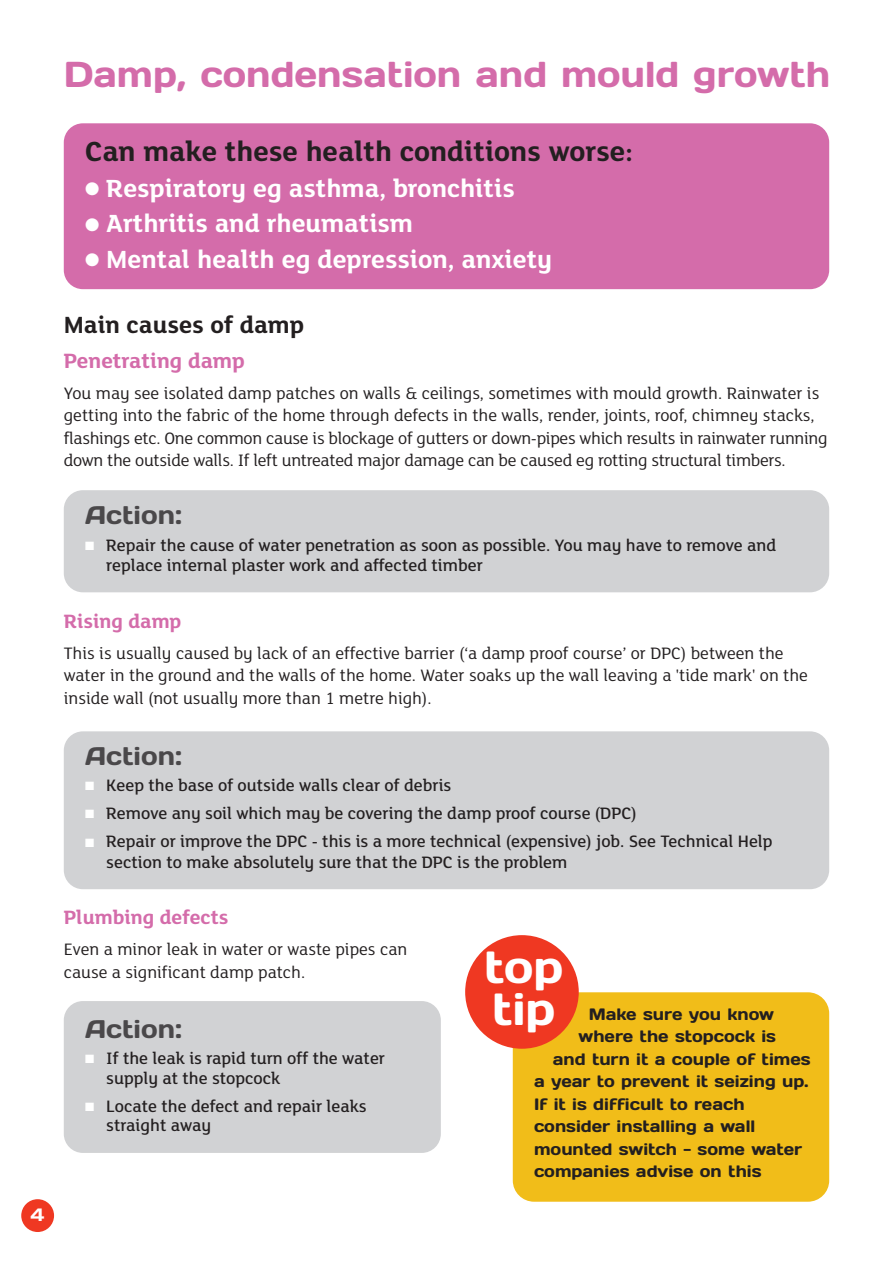
<style>
.page{position:relative;width:893px;height:1263px;background:#fff}
.page>*{position:absolute;margin:0;border:0;box-sizing:border-box;transform-origin:0 0}
.t1{font:45px/42px "Days";color:#fff}
.t2{font:36px "Days";color:#d46caa}
.t3{font:700 30px "FS Lola";color:#231f20}
.t4{font:700 27px "FS Lola";color:#fff}
.t5{font:25.5px "Days";color:#4a484a}
.t6{font:700 25.5px "FS Lola";color:#231f20}
.t7{font:700 22.5px "FS Lola";color:#d46caa}
.t8{font:700 21px "FS Lola";color:#d46caa}
.t9{font:18px/22.5px "FS Lola";color:#231f20}
.t10{font:500 18px/20.2px "FS Lola";color:#231f20}
.t11{font:700 expanded 18px "Helvetica Neue";color:#fff}
.t12{font:16.5px "Days";color:#231f20}
.s1{color:#fff}
</style>
<div class="page">
<div style="left:64px;top:123px;width:765px;height:166px;background:#d46caa;border-radius:19px"></div>
<div style="left:21px;top:1199px;width:33px;height:33px;background:#ef3822;border-radius:50%"></div>
<div style="left:64px;top:490px;width:765px;height:102px;background:#d1d2d4;border-radius:19px"></div>
<div style="left:64px;top:1001px;width:377px;height:152px;background:#d1d2d4;border-radius:19px"></div>
<div style="left:64px;top:731px;width:765px;height:158px;background:#d1d2d4;border-radius:19px"></div>
<div style="left:513px;top:992px;width:316px;height:210px;background:#f1bd19;border-radius:21px"></div>
<div style="left:465px;top:935px;width:114px;height:114px;background:#ef3822;border-radius:50%"></div>
<p class="t11" style="left:30px;top:1208px;width:16px">4</p>
<h2 class="t2" style="left:64px;top:62px;width:768px">Damp, condensation and mould growth</h2>
<h3 class="t3" style="left:85px;top:142px;width:549px">Can make these health conditions worse:</h3>
<h3 class="t4" style="left:85px;top:179px;width:431px">● Respiratory eg asthma, bronchitis</h3>
<h3 class="t4" style="left:85px;top:215px;width:330px">● Arthritis and rheumatism</h3>
<h3 class="t4" style="left:85px;top:250px;width:469px">● Mental health eg depression, anxiety</h3>
<h3 class="t6" style="left:64px;top:316px;width:242px">Main causes of damp</h3>
<p class="t7" style="left:64px;top:354px;width:182px">Penetrating damp</p>
<p class="t9" style="left:64px;top:384px;width:765px">You may see isolated damp patches on walls &amp; ceilings, sometimes with mould growth. Rainwater is getting into the fabric of the home through defects in the walls, render, joints, roof, chimney stacks, flashings etc. One common cause is blockage of gutters or down-pipes which results in rainwater running down the outside walls. If left untreated major damage can be caused eg rotting structural timbers.</p>
<h3 class="t5" style="left:85px;top:507px;width:98px">Action:</h3>
<p class="t10" style="left:106px;top:537px;width:671px;text-indent:-21px"><span class="s1">■</span> Repair the cause of water penetration as soon as possible. You may have to remove and replace internal plaster work and affected timber</p>
<p class="t8" style="left:64px;top:614px;width:119px">Rising damp</p>
<p class="t9" style="left:64px;top:644px;width:746px">This is usually caused by lack of an effective barrier (‘a damp proof course’ or DPC) between the water in the ground and the walls of the home. Water soaks up the wall leaving a 'tide mark' on the inside wall (not usually more than 1 metre high).</p>
<h3 class="t5" style="left:85px;top:747px;width:98px">Action:</h3>
<p class="t10" style="left:85px;top:776px;width:368px"><span class="s1">■</span> Keep the base of outside walls clear of debris</p>
<p class="t10" style="left:85px;top:804px;width:553px"><span class="s1">■</span> Remove any soil which may be covering the damp proof course (DPC)</p>
<p class="t10" style="left:106px;top:833px;width:668px;text-indent:-21px"><span class="s1">■</span> Repair or improve the DPC - this is a more technical (expensive) job. See Technical Help section to make absolutely sure that the DPC is the problem</p>
<p class="t8" style="left:64px;top:911px;width:166px">Plumbing defects</p>
<p class="t9" style="left:64px;top:940px;width:345px">Even a minor leak in water or waste pipes can cause a significant damp patch.</p>
<h3 class="t5" style="left:85px;top:1020px;width:98px">Action:</h3>
<p class="t10" style="left:106px;top:1051px;width:280px;line-height:19.5px;text-indent:-21px"><span class="s1">■</span> If the leak is rapid turn off the water supply at the stopcock</p>
<p class="t10" style="left:106px;top:1098px;width:262px;line-height:19.5px;text-indent:-21px"><span class="s1">■</span> Locate the defect and repair leaks straight away</p>
<h1 class="t1" style="left:484px;top:950px;width:80px">top tip</h1>
<p class="t12" style="left:589px;top:1008px;width:187px">Make sure you know</p>
<p class="t12" style="left:578px;top:1031px;width:199px">where the stopcock is</p>
<p class="t12" style="left:553px;top:1053px;width:259px">and turn it a couple of times</p>
<p class="t12" style="left:534px;top:1076px;width:276px">a year to prevent it seizing up.</p>
<p class="t12" style="left:534px;top:1098px;width:212px">If it is difficult to reach</p>
<p class="t12" style="left:534px;top:1121px;width:223px">consider installing a wall</p>
<p class="t12" style="left:534px;top:1143px;width:270px">mounted switch - some water</p>
<p class="t12" style="left:534px;top:1166px;width:229px">companies advise on this</p>
</div>
